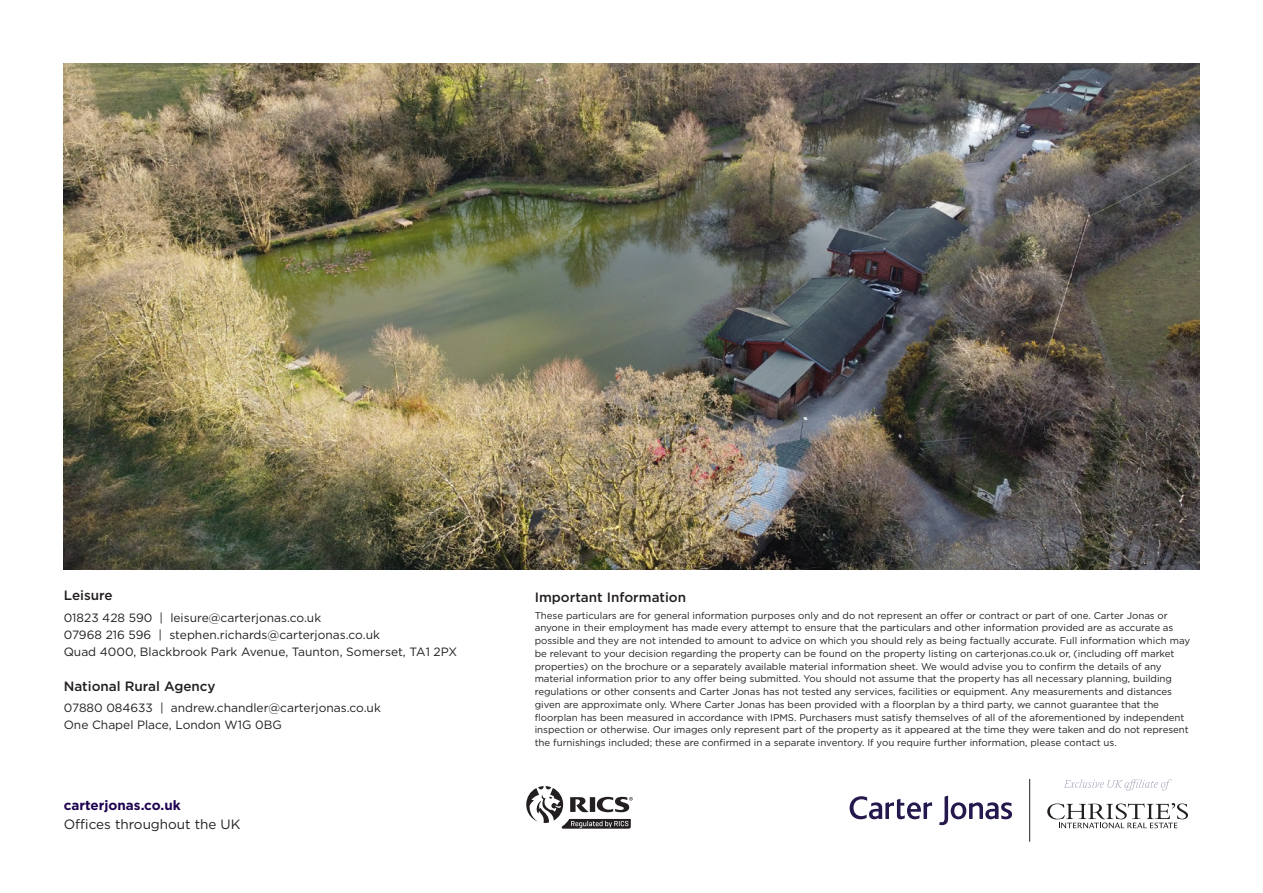
<style>
.page{position:relative;width:1263px;height:893px;background:#fff}
.page>*{position:absolute;margin:0;border:0;box-sizing:border-box;transform-origin:0 0}
.t1{font:500 13.5px "Gotham";color:#231f20}
.t2{font:13.5px/19.5px "Gotham";color:#231f20}
.t3{font:12px/17.2px "Gotham";color:#231f20}
.t4{font:9.75px/12.8px "Gotham";letter-spacing:-.005em;color:#231f20}
.s1{font-weight:700;color:#1f0351}
</style>
<div class="page">
<img style="left:64px;top:64px;width:1135px;height:506px">
<svg style="left:526px;top:786px;width:107px;height:43px"></svg>
<svg style="left:1047px;top:803px;width:141px;height:25px"></svg>
<svg style="left:939px;top:795px;width:73px;height:30px"></svg>
<svg style="left:850px;top:796px;width:82px;height:23px"></svg>
<hr style="left:1029px;top:779px;width:1px;height:63px;background:#231f20">
<svg style="left:1064px;top:779px;width:108px;height:11px"></svg>
<p class="t1" style="left:64px;top:587px;width:50px">Leisure</p>
<p class="t3" style="left:64px;top:609px;width:318px">01823 428 590 | leisure@carterjonas.co.uk<br>07968 216 596 | stephen.richards@carterjonas.co.uk</p>
<p class="t3" style="left:64px;top:643px;width:395px">Quad 4000, Blackbrook Park Avenue, Taunton, Somerset, TA1 2PX</p>
<p class="t1" style="left:64px;top:677px;width:153px">National Rural Agency</p>
<p class="t3" style="left:64px;top:699px;width:319px">07880 084633 | andrew.chandler@carterjonas.co.uk</p>
<p class="t3" style="left:64px;top:716px;width:220px">One Chapel Place, London W1G 0BG</p>
<p class="t2" style="left:64px;top:795px;width:178px"><span class="s1">carterjonas.co.uk<br></span>Offices throughout the UK</p>
<p class="t1" style="left:535px;top:588px;width:153px">Important Information</p>
<p class="t4" style="left:535px;top:608px;width:657px">These particulars are for general information purposes only and do not represent an offer or contract or part of one. Carter Jonas or anyone in their employment has made every attempt to ensure that the particulars and other information provided are as accurate as possible and they are not intended to amount to advice on which you should rely as being factually accurate. Full information which may be relevant to your decision regarding the property can be found on the property listing on carterjonas.co.uk or, (including off market properties) on the brochure or a separately available material information sheet. We would advise you to confirm the details of any material information prior to any offer being submitted. You should not assume that the property has all necessary planning, building regulations or other consents and Carter Jonas has not tested any services, facilities or equipment. Any measurements and distances given are approximate only. Where Carter Jonas has been provided with a floorplan by a third party, we cannot guarantee that the floorplan has been measured in accordance with IPMS. Purchasers must satisfy themselves of all of the aforementioned by independent inspection or otherwise. Our images only represent part of the property as it appeared at the time they were taken and do not represent the furnishings included; these are confirmed in a separate inventory. If you require further information, please contact us.</p>
</div>
